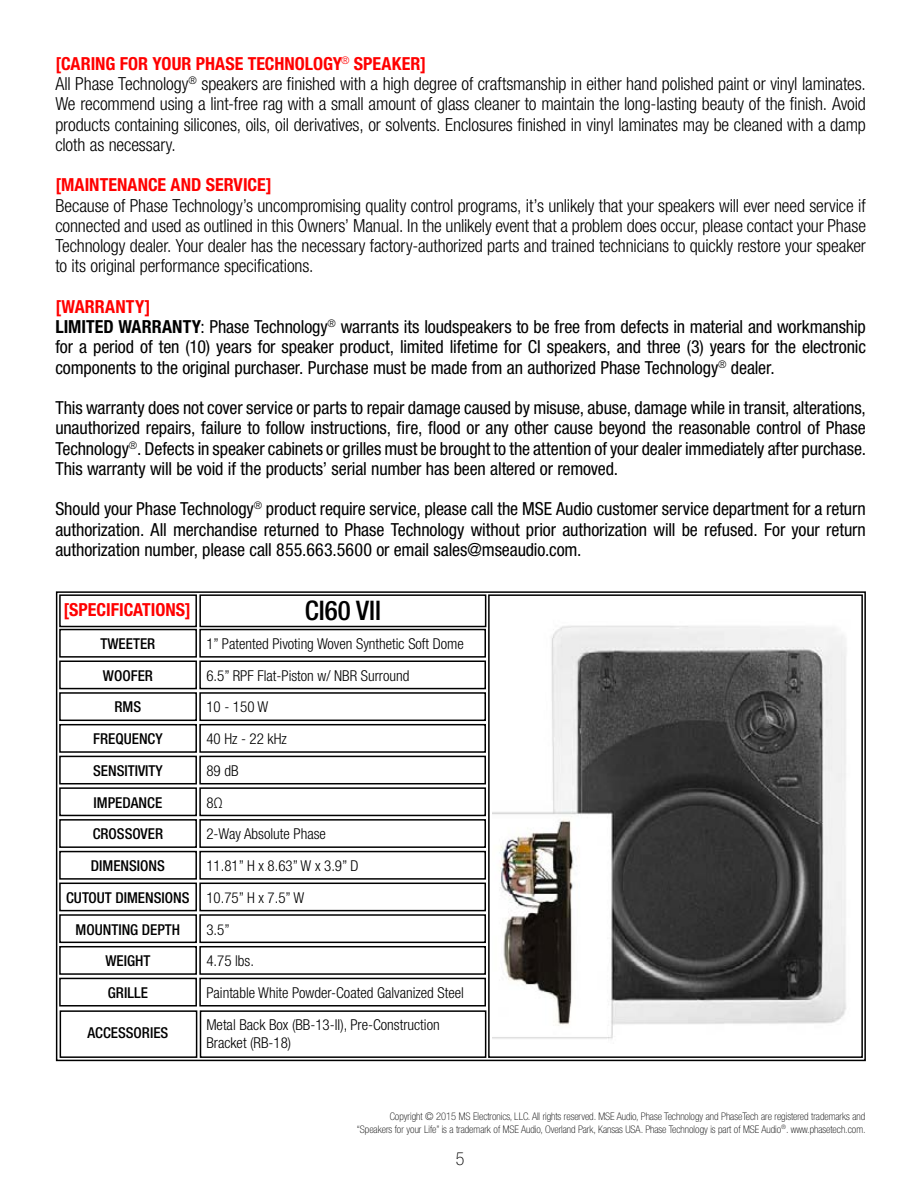
<style>
.page{position:relative;width:918px;height:1188px;background:#fff}
.page>*{position:absolute;margin:0;border:0;box-sizing:border-box;transform-origin:0 0}
.t1{font:500 condensed 27px "Helvetica Neue LT Std";color:#000}
.t2{font:condensed 18px/20.2px "Helvetica Neue LT Std";letter-spacing:-.005em;color:#000;text-align:justify}
.t3{font:300 condensed 18px/20.2px "Helvetica Neue LT Std";letter-spacing:-.01em;color:#000}
.t4{font:700 condensed 18px "Helvetica Neue LT Std";color:#f00}
.t5{font:100 condensed 18px "Helvetica Neue LT Std";color:#000}
.t6{font:300 condensed 15px/31.7px "Helvetica Neue LT Std";color:#000}
.t7{font:500 condensed 15px/31.7px "Helvetica Neue LT Std";color:#000;text-align:center}
.t8{font:100 condensed 10.5px/12.6px "Helvetica Neue LT Std";color:#000;text-align:right}
.s1{font-weight:700;color:#f00}
.s2{font-weight:700}
</style>
<div class="page">
<img style="left:492px;top:625px;width:355px;height:414px">
<div style="left:56px;top:591px;width:810px;height:470px;border:2px solid #000"></div>
<div style="left:199px;top:594px;width:287px;height:33px;border:2px solid #000"></div>
<div style="left:59px;top:594px;width:138px;height:33px;border:2px solid #000"></div>
<div style="left:59px;top:629px;width:138px;height:29px;border:2px solid #000"></div>
<div style="left:59px;top:756px;width:138px;height:28px;border:2px solid #000"></div>
<div style="left:59px;top:883px;width:138px;height:28px;border:2px solid #000"></div>
<div style="left:59px;top:692px;width:138px;height:29px;border:2px solid #000"></div>
<div style="left:59px;top:819px;width:138px;height:29px;border:2px solid #000"></div>
<div style="left:59px;top:946px;width:138px;height:29px;border:2px solid #000"></div>
<div style="left:59px;top:661px;width:138px;height:28px;border:2px solid #000"></div>
<div style="left:59px;top:787px;width:138px;height:29px;border:2px solid #000"></div>
<div style="left:59px;top:914px;width:138px;height:29px;border:2px solid #000"></div>
<div style="left:59px;top:724px;width:138px;height:29px;border:2px solid #000"></div>
<div style="left:59px;top:851px;width:138px;height:29px;border:2px solid #000"></div>
<div style="left:59px;top:978px;width:138px;height:29px;border:2px solid #000"></div>
<div style="left:60px;top:1010px;width:137px;height:48px;border:2px solid #000"></div>
<div style="left:199px;top:629px;width:287px;height:29px;border:2px solid #000"></div>
<div style="left:199px;top:756px;width:287px;height:28px;border:2px solid #000"></div>
<div style="left:199px;top:883px;width:287px;height:28px;border:2px solid #000"></div>
<div style="left:199px;top:692px;width:287px;height:29px;border:2px solid #000"></div>
<div style="left:199px;top:819px;width:287px;height:29px;border:2px solid #000"></div>
<div style="left:199px;top:946px;width:287px;height:29px;border:2px solid #000"></div>
<div style="left:199px;top:661px;width:287px;height:28px;border:2px solid #000"></div>
<div style="left:199px;top:787px;width:287px;height:29px;border:2px solid #000"></div>
<div style="left:199px;top:914px;width:287px;height:29px;border:2px solid #000"></div>
<div style="left:199px;top:724px;width:287px;height:29px;border:2px solid #000"></div>
<div style="left:199px;top:851px;width:287px;height:29px;border:2px solid #000"></div>
<div style="left:199px;top:978px;width:287px;height:29px;border:2px solid #000"></div>
<div style="left:200px;top:1010px;width:286px;height:48px;border:2px solid #000"></div>
<div style="left:488px;top:594px;width:375px;height:464px;border:2px solid #000"></div>
<p class="t3" style="left:55px;top:53px;width:812px"><span class="s1">[CARING FOR YOUR PHASE TECHNOLOGY</span><sup>®</sup> <span class="s1">SPEAKER]<br></span>All Phase Technology<sup>®</sup> speakers are finished with a high degree of craftsmanship in either hand polished paint or vinyl laminates.<br>We recommend using a lint-free rag with a small amount of glass cleaner to maintain the long-lasting beauty of the finish. Avoid products containing silicones, oils, oil derivatives, or solvents. Enclosures finished in vinyl laminates may be cleaned with a damp cloth as necessary.</p>
<p class="t4" style="left:55px;top:174px;width:218px">[MAINTENANCE AND SERVICE]</p>
<p class="t3" style="left:55px;top:195px;width:812px;text-align:justify">Because of Phase Technology’s uncompromising quality control programs, it’s unlikely that your speakers will ever need service if connected and used as outlined in this Owners’ Manual. In the unlikely event that a problem does occur, please contact your Phase Technology dealer. Your dealer has the necessary factory-authorized parts and trained technicians to quickly restore your speaker to its original performance specifications.</p>
<p class="t2" style="left:55px;top:296px;width:812px;text-align:left"><span class="s1">[WARRANTY]<br></span><span class="s2">LIMITED WARRANTY</span>: Phase Technology<sup>®</sup> warrants its loudspeakers to be free from defects in material and workmanship for a period of ten (10) years for speaker product, limited lifetime for CI speakers, and three (3) years for the electronic components to the original purchaser. Purchase must be made from an authorized Phase Technology<sup>®</sup> dealer.</p>
<p class="t2" style="left:55px;top:398px;width:812px">This warranty does not cover service or parts to repair damage caused by misuse, abuse, damage while in transit, alterations, unauthorized repairs, failure to follow instructions, fire, flood or any other cause beyond the reasonable control of Phase Technology<sup>®</sup>. Defects in speaker cabinets or grilles must be brought to the attention of your dealer immediately after purchase.<br>This warranty will be void if the products’ serial number has been altered or removed.</p>
<p class="t2" style="left:55px;top:499px;width:812px">Should your Phase Technology<sup>®</sup> product require service, please call the MSE Audio customer service department for a return authorization. All merchandise returned to Phase Technology without prior authorization will be refused. For your return authorization number, please call 855.663.5600 or email sales@mseaudio.com.</p>
<p class="t4" style="left:63px;top:599px;width:129px">[SPECIFICATIONS]</p>
<p class="t7" style="left:66px;top:628px;width:125px">TWEETER<br>WOOFER<br>RMS<br>FREQUENCY<br>SENSITIVITY<br>IMPEDANCE<br>CROSSOVER<br>DIMENSIONS<br>CUTOUT DIMENSIONS<br>MOUNTING DEPTH<br>WEIGHT<br>GRILLE</p>
<p class="t7" style="left:87px;top:1017px;width:82px">ACCESSORIES</p>
<h1 class="t1" style="left:305px;top:595px;width:78px">CI60 VII</h1>
<p class="t6" style="left:206px;top:628px;width:259px">1” Patented Pivoting Woven Synthetic Soft Dome<br>6.5” RPF Flat-Piston w/ NBR Surround<br>10 - 150 W<br>40 Hz - 22 kHz<br>89 dB<br>8Ω<br>2-Way Absolute Phase<br>11.81” H x 8.63” W x 3.9” D<br>10.75” H x 7.5” W<br>3.5”<br>4.75 lbs.<br>Paintable White Powder-Coated Galvanized Steel<br>Metal Back Box (BB-13-II), Pre-Construction</p>
<p class="t6" style="left:206px;top:1026px;width:86px">Bracket (RB-18)</p>
<p class="t8" style="left:357px;top:1110px;width:510px">Copyright © 2015 MS Electronics, LLC. All rights reserved. MSE Audio, Phase Technology and PhaseTech are registered trademarks and “Speakers for your Life” is a trademark of MSE Audio, Overland Park, Kansas USA. Phase Technology is part of MSE Audio<sup>®</sup>. www.phasetech.com.</p>
<p class="t5" style="left:456px;top:1149px;width:10px">5</p>
</div>
